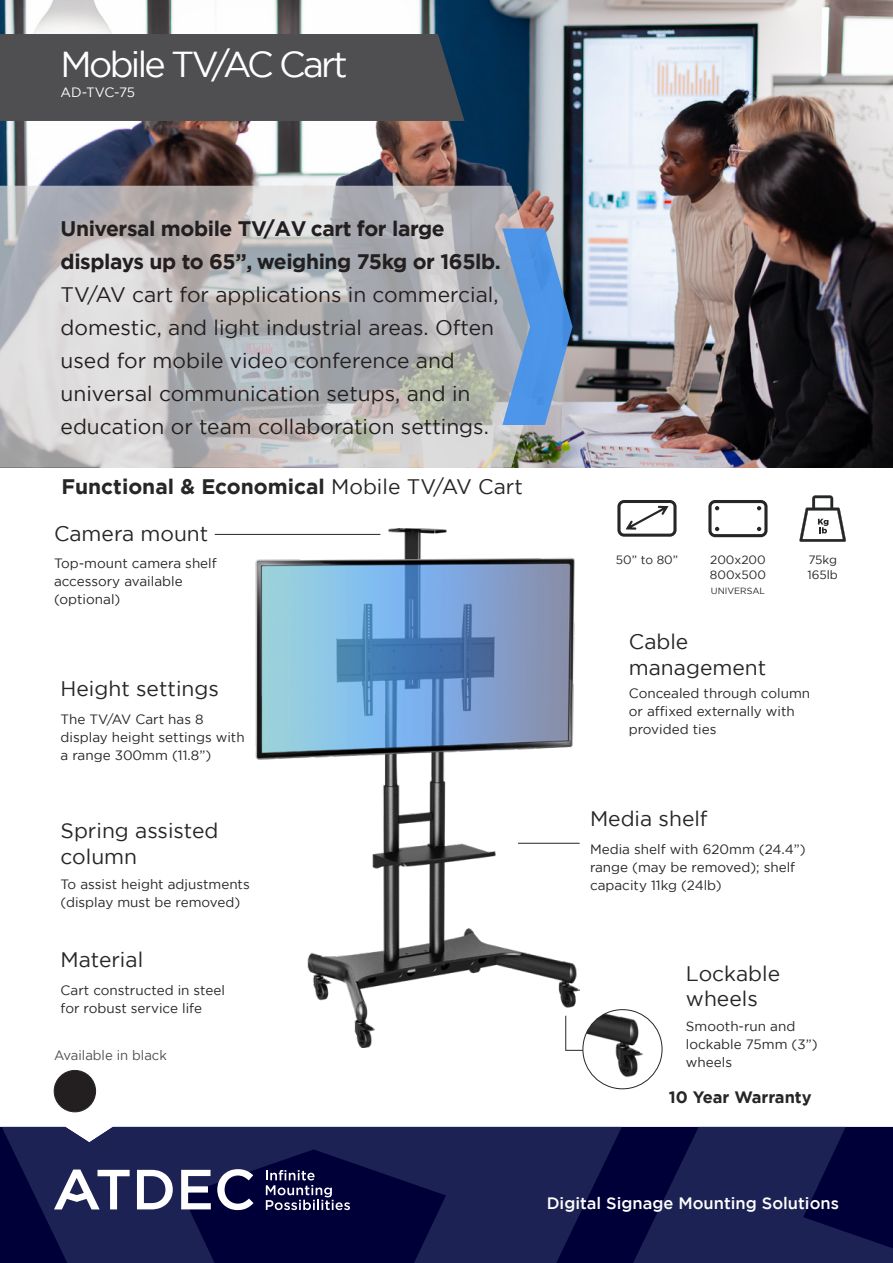
<style>
.page{position:relative;width:893px;height:1263px;background:#fff}
.page>*{position:absolute;margin:0;border:0;box-sizing:border-box;transform-origin:0 0}
.t1{font:36px "Gotham";letter-spacing:-.075em;color:#fff}
.t2{font:21px/33px "Gotham";color:#231f20}
.t3{font:21px/25.5px "Gotham";color:#262626}
.t4{font:700 21px/33px "Gotham";letter-spacing:-.02em;color:#231f20}
.t5{font:700 21px "Gotham";color:#262626}
.t6{font:500 16.5px "Gotham";color:#fff}
.t7{font:700 16.5px "Gotham";color:#262626}
.t8{font:13.5px/18px "Gotham";color:#262626}
.t9{font:13.5px "Gotham";color:#4e4f50}
.t10{font:13.5px "Gotham";letter-spacing:-.01em;color:#fff}
.t11{font:12px/15px "Gotham";color:#262626}
.t12{font:9px "Gotham";color:#262626}
.s1{font-weight:400}
</style>
<div class="page">
<img style="left:0;top:0;width:893px;height:468px">
<div style="left:0;top:34px;width:464px;height:87px;background:#4f4f52"></div>
<svg style="left:708px;top:500px;width:59px;height:37px"></svg>
<svg style="left:617px;top:500px;width:59px;height:37px"></svg>
<svg style="left:799px;top:495px;width:47px;height:47px"></svg>
<svg style="left:2px;top:1127px;width:620px;height:136px;background:#14174b"></svg>
<svg style="left:633px;top:1127px;width:260px;height:136px;background:#13164b"></svg>
<svg style="left:266px;top:1170px;width:84px;height:40px;background:#393964"></svg>
<svg style="left:54px;top:1169px;width:76px;height:40px"></svg>
<svg style="left:137px;top:1170px;width:36px;height:39px"></svg>
<svg style="left:181px;top:1170px;width:30px;height:39px"></svg>
<svg style="left:217px;top:1169px;width:36px;height:41px"></svg>
<div style="left:54px;top:1070px;width:42px;height:42px;background:#231f20;border-radius:50%"></div>
<div style="left:54px;top:1070px;width:42px;height:42px;border:1px solid #262626;border-radius:50%"></div>
<svg style="left:0;top:186px;width:551px;height:282px;background:#bdbcbd"></svg>
<svg style="left:502px;top:228px;width:71px;height:197px;background:#6995c9"></svg>
<img style="left:256px;top:528px;width:324px;height:519px">
<hr style="left:215px;top:534px;width:165px;height:1px;background:#262626">
<hr style="left:566px;top:1050px;width:33px;height:1px;background:#262626">
<hr style="left:518px;top:843px;width:62px;height:1px;background:#262626">
<hr style="left:565px;top:1016px;width:1px;height:34px;background:#262626">
<img style="left:583px;top:1010px;width:60px;height:79px">
<div style="left:583px;top:1009px;width:79px;height:80px;border:1px solid #262626;border-radius:50%"></div>
<p class="t1" style="left:61px;top:45px;width:289px">Mobile TV/AC Cart</p>
<p class="t10" style="left:61px;top:85px;width:76px">AD-TVC-75</p>
<p class="t4" style="left:61px;top:212px;width:442px">Universal mobile TV/AV cart for large displays up to 65”, weighing 75kg or 165lb.</p>
<p class="t2" style="left:61px;top:278px;width:439px">TV/AV cart for applications in commercial, domestic, and light industrial areas. Often used for mobile video conference and universal communication setups, and in education or team collaboration settings.</p>
<p class="t5" style="left:61px;top:472px;width:463px">Functional &amp; Economical <span class="s1">Mobile TV/AV Cart</span></p>
<p class="t3" style="left:54px;top:520px;width:156px">Camera mount</p>
<p class="t8" style="left:54px;top:554px;width:164px">Top-mount camera shelf accessory available (optional)</p>
<p class="t3" style="left:61px;top:676px;width:160px">Height settings</p>
<p class="t8" style="left:61px;top:710px;width:186px">The TV/AV Cart has 8 display height settings with a range 300mm (11.8”)</p>
<p class="t3" style="left:61px;top:818px;width:159px">Spring assisted column</p>
<p class="t8" style="left:61px;top:875px;width:191px">To assist height adjustments (display must be removed)</p>
<p class="t3" style="left:61px;top:947px;width:84px">Material</p>
<p class="t8" style="left:61px;top:981px;width:166px">Cart constructed in steel for robust service life</p>
<p class="t9" style="left:54px;top:1048px;width:114px">Available in black</p>
<p class="t11" style="left:616px;top:552px;width:64px">50” to 80”</p>
<p class="t11" style="left:710px;top:552px;width:58px">200x200<br>800x500</p>
<p class="t12" style="left:711px;top:586px;width:56px">UNIVERSAL</p>
<p class="t3" style="left:629px;top:629px;width:139px">Cable management</p>
<p class="t11" style="left:808px;top:552px;width:30px">75kg</p>
<p class="t11" style="left:807px;top:567px;width:32px">165lb</p>
<p class="t8" style="left:629px;top:684px;width:183px">Concealed through column or affixed externally with provided ties</p>
<p class="t3" style="left:590px;top:806px;width:119px">Media shelf</p>
<p class="t8" style="left:590px;top:840px;width:217px">Media shelf with 620mm (24.4”) range (may be removed); shelf capacity 11kg (24lb)</p>
<p class="t3" style="left:686px;top:960px;width:96px">Lockable wheels</p>
<p class="t8" style="left:686px;top:1017px;width:133px">Smooth-run and lockable 75mm (3”) wheels</p>
<p class="t7" style="left:669px;top:1086px;width:144px">10 Year Warranty</p>
<p class="t6" style="left:547px;top:1194px;width:294px">Digital Signage Mounting Solutions</p>
</div>
